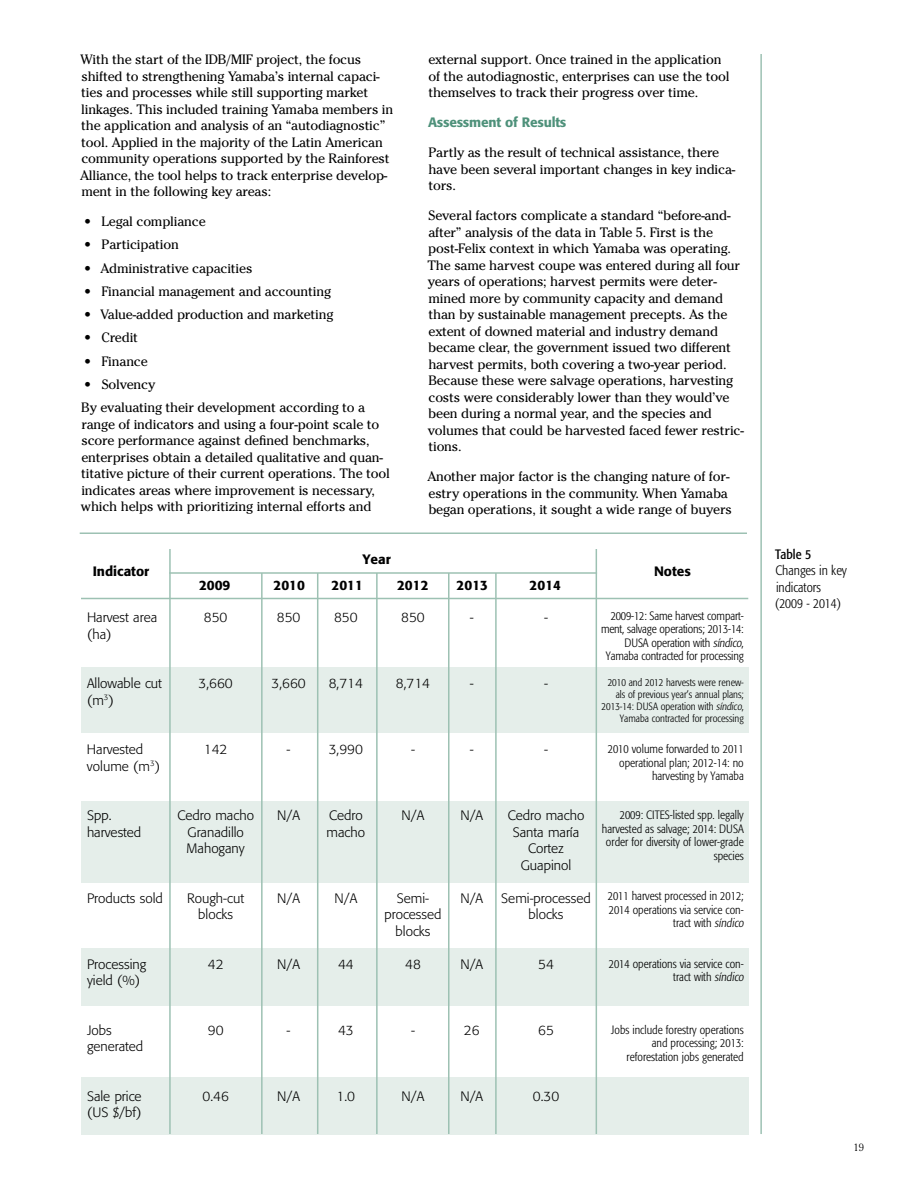
<style>
.page{position:relative;width:918px;height:1188px;background:#fff}
.page>*{position:absolute;margin:0;border:0;box-sizing:border-box;transform-origin:0 0}
.t1{font:13.5px/16.5px "Cheltenham";letter-spacing:-.015em;color:#000}
.t2{font:300 13.5px/16.5px "Formata";color:#000}
.t3{font:500 13.5px "Formata";color:#000}
.t4{font:300 condensed 13.5px/16.2px "Formata";color:#000}
.t5{font:500 13.5px "Formata";letter-spacing:-.015em;color:#4e917a}
.t6{font:condensed 13.5px "Formata";letter-spacing:.005em;color:#000}
.t7{font:300 condensed 12px/13.5px "Formata";color:#000;text-align:right}
.t8{font:300 condensed 10.5px/12px "Formata";color:#000;text-align:right}
.t9{font:300 10.5px "Cheltenham";color:#000}
.s1{font-style:italic}
</style>
<div class="page">
<hr style="left:760px;top:54px;width:2px;height:1080px;background:#9dc1b3">
<hr style="left:80px;top:532px;width:667px;height:2px;background:#9dc1b3">
<div style="left:81px;top:1077px;width:667px;height:57px;background:#e5eeea"></div>
<div style="left:81px;top:948px;width:667px;height:57px;background:#e5eeea"></div>
<div style="left:81px;top:801px;width:667px;height:81px;background:#e5eeea"></div>
<div style="left:81px;top:668px;width:667px;height:65px;background:#e5eeea"></div>
<hr style="left:81px;top:598px;width:667px;height:1px;background:#9dc1b3">
<hr style="left:169px;top:572px;width:428px;height:2px;background:#9dc1b3">
<hr style="left:169px;top:549px;width:2px;height:585px;background:#9dc1b3">
<hr style="left:261px;top:573px;width:2px;height:561px;background:#9dc1b3">
<hr style="left:317px;top:573px;width:1px;height:561px;background:#9dc1b3">
<hr style="left:376px;top:573px;width:2px;height:561px;background:#9dc1b3">
<hr style="left:448px;top:573px;width:2px;height:561px;background:#9dc1b3">
<hr style="left:495px;top:573px;width:2px;height:561px;background:#9dc1b3">
<hr style="left:596px;top:549px;width:1px;height:585px;background:#9dc1b3">
<p class="t1" style="left:80px;top:51px;width:315px">With the start of the IDB/MIF project, the focus shifted to strengthening Yamaba’s internal capaci&shy;ties and processes while still supporting market linkages. This included training Yamaba members in the application and analysis of an “autodiagnostic” tool. Applied in the majority of the Latin American community operations supported by the Rainforest Alliance, the tool helps to track enterprise develop&shy;ment in the following key areas:</p>
<p class="t1" style="left:84px;top:213px;width:123px">• Legal compliance</p>
<p class="t1" style="left:84px;top:236px;width:96px">• Participation</p>
<p class="t1" style="left:84px;top:260px;width:170px">• Administrative capacities</p>
<p class="t1" style="left:84px;top:283px;width:249px">• Financial management and accounting</p>
<p class="t1" style="left:84px;top:306px;width:251px">• Value-added production and marketing</p>
<p class="t1" style="left:84px;top:329px;width:56px">• Credit</p>
<p class="t1" style="left:84px;top:353px;width:65px">• Finance</p>
<p class="t1" style="left:81px;top:373px;width:285px;line-height:23.2px">• Solvency<br>By evaluating their development according to a</p>
<p class="t1" style="left:81px;top:416px;width:310px">range of indicators and using a four-point scale to score performance against defined benchmarks, enterprises obtain a detailed qualitative and quan&shy;titative picture of their current operations. The tool indicates areas where improvement is necessary, which helps with prioritizing internal efforts and</p>
<p class="t1" style="left:428px;top:51px;width:303px">external support. Once trained in the application of the autodiagnostic, enterprises can use the tool themselves to track their progress over time.</p>
<p class="t5" style="left:428px;top:114px;width:140px">Assessment of Results</p>
<p class="t1" style="left:428px;top:144px;width:309px">Partly as the result of technical assistance, there have been several important changes in key indica&shy;tors.</p>
<p class="t1" style="left:428px;top:207px;width:318px">Several factors complicate a standard “before-and&shy;after” analysis of the data in Table 5. First is the post-Felix context in which Yamaba was operating.<br>The same harvest coupe was entered during all four years of operations; harvest permits were deter&shy;mined more by community capacity and demand than by sustainable management precepts. As the extent of downed material and industry demand became clear, the government issued two different harvest permits, both covering a two-year period.<br>Because these were salvage operations, harvesting costs were considerably lower than they would’ve been during a normal year, and the species and volumes that could be harvested faced fewer restric&shy;tions.</p>
<p class="t1" style="left:427px;top:468px;width:306px">Another major factor is the changing nature of for&shy;estry operations in the community. When Yamaba began operations, it sought a wide range of buyers</p>
<p class="t3" style="left:362px;top:551px;width:30px">Year</p>
<p class="t3" style="left:93px;top:563px;width:58px">Indicator</p>
<p class="t3" style="left:654px;top:563px;width:38px">Notes</p>
<p class="t3" style="left:274px;top:577px;width:33px">2010</p>
<p class="t3" style="left:332px;top:577px;width:33px">2011</p>
<p class="t3" style="left:397px;top:577px;width:33px">2012</p>
<p class="t3" style="left:199px;top:577px;width:33px">2009</p>
<p class="t3" style="left:457px;top:577px;width:33px">2013</p>
<p class="t3" style="left:530px;top:577px;width:33px">2014</p>
<p class="t2" style="left:87px;top:609px;width:72px">Harvest area (ha)</p>
<p class="t2" style="left:87px;top:675px;width:76px">Allowable cut (m<sup>3</sup>)</p>
<p class="t2" style="left:87px;top:741px;width:75px">Harvested volume (m<sup>3</sup>)</p>
<p class="t2" style="left:87px;top:807px;width:56px">Spp. harvested</p>
<p class="t2" style="left:87px;top:890px;width:77px">Products sold</p>
<p class="t2" style="left:87px;top:956px;width:61px">Processing yield (%)</p>
<p class="t2" style="left:87px;top:1022px;width:58px">Jobs generated</p>
<p class="t2" style="left:87px;top:1088px;width:56px">Sale price (US $/bf)</p>
<p class="t2" style="left:204px;top:609px;width:25px">850</p>
<p class="t2" style="left:199px;top:675px;width:36px">3,660</p>
<p class="t2" style="left:204px;top:741px;width:25px">142</p>
<p class="t2" style="left:177px;top:807px;width:78px;text-align:center">Cedro macho<br>Granadillo<br>Mahogany</p>
<p class="t2" style="left:187px;top:890px;width:58px;text-align:center">Rough-cut blocks</p>
<p class="t2" style="left:208px;top:956px;width:17px">42</p>
<p class="t2" style="left:208px;top:1022px;width:17px">90</p>
<p class="t2" style="left:202px;top:1088px;width:28px">0.46</p>
<p class="t2" style="left:277px;top:609px;width:25px">850</p>
<p class="t2" style="left:271px;top:675px;width:36px">3,660</p>
<p class="t2" style="left:287px;top:741px;width:5px">-</p>
<p class="t2" style="left:277px;top:807px;width:24px">N/A</p>
<p class="t2" style="left:277px;top:890px;width:24px">N/A</p>
<p class="t2" style="left:277px;top:956px;width:24px">N/A</p>
<p class="t2" style="left:287px;top:1022px;width:5px">-</p>
<p class="t2" style="left:277px;top:1088px;width:24px">N/A</p>
<p class="t2" style="left:334px;top:609px;width:25px">850</p>
<p class="t2" style="left:401px;top:609px;width:25px">850</p>
<p class="t2" style="left:329px;top:675px;width:36px">8,714</p>
<p class="t2" style="left:396px;top:675px;width:36px">8,714</p>
<p class="t2" style="left:329px;top:741px;width:36px">3,990</p>
<p class="t2" style="left:411px;top:741px;width:5px">-</p>
<p class="t2" style="left:327px;top:807px;width:40px">Cedro macho</p>
<p class="t2" style="left:402px;top:807px;width:24px">N/A</p>
<p class="t2" style="left:335px;top:890px;width:24px">N/A</p>
<p class="t2" style="left:338px;top:956px;width:17px">44</p>
<p class="t2" style="left:384px;top:890px;width:59px;text-align:center">Semi&shy;processed blocks</p>
<p class="t2" style="left:405px;top:956px;width:17px">48</p>
<p class="t2" style="left:470px;top:609px;width:5px">-</p>
<p class="t2" style="left:470px;top:675px;width:5px">-</p>
<p class="t2" style="left:470px;top:741px;width:5px">-</p>
<p class="t2" style="left:460px;top:807px;width:24px">N/A</p>
<p class="t2" style="left:460px;top:890px;width:24px">N/A</p>
<p class="t2" style="left:460px;top:956px;width:24px">N/A</p>
<p class="t2" style="left:544px;top:609px;width:5px">-</p>
<p class="t2" style="left:544px;top:675px;width:5px">-</p>
<p class="t2" style="left:544px;top:741px;width:5px">-</p>
<p class="t2" style="left:508px;top:807px;width:78px;text-align:center">Cedro macho<br>Santa maría<br>Cortez<br>Guapinol</p>
<p class="t2" style="left:501px;top:890px;width:91px;text-align:center">Semi-processed blocks</p>
<p class="t2" style="left:538px;top:956px;width:17px">54</p>
<p class="t7" style="left:601px;top:609px;width:144px">2009-12: Same harvest compart&shy;ment, salvage operations; 2013-14:<br>DUSA operation with <span class="s1">síndico</span>, Yamaba contracted for processing</p>
<p class="t8" style="left:602px;top:676px;width:144px">2010 and 2012 harvests were renew&shy;als of previous year’s annual plans; 2013-14: DUSA operation with <span class="s1">síndico</span>, Yamaba contracted for processing</p>
<p class="t7" style="left:608px;top:742px;width:138px">2010 volume forwarded to 2011 operational plan; 2012-14: no harvesting by Yamaba</p>
<p class="t7" style="left:602px;top:808px;width:143px">2009: CITES-listed spp. legally harvested as salvage; 2014: DUSA order for diversity of lower-grade species</p>
<p class="t7" style="left:608px;top:889px;width:140px">2011 harvest processed in 2012;<br>2014 operations via service con&shy;tract with <span class="s1">síndico</span></p>
<p class="t7" style="left:609px;top:957px;width:139px">2014 operations via service con&shy;tract with <span class="s1">síndico</span></p>
<p class="t2" style="left:338px;top:1022px;width:17px">43</p>
<p class="t2" style="left:411px;top:1022px;width:5px">-</p>
<p class="t2" style="left:464px;top:1022px;width:17px">26</p>
<p class="t2" style="left:538px;top:1022px;width:17px">65</p>
<p class="t7" style="left:611px;top:1023px;width:134px">Jobs include forestry operations and processing; 2013: reforestation jobs generated</p>
<p class="t2" style="left:337px;top:1088px;width:20px">1.0</p>
<p class="t2" style="left:402px;top:1088px;width:24px">N/A</p>
<p class="t2" style="left:460px;top:1088px;width:24px">N/A</p>
<p class="t2" style="left:533px;top:1088px;width:28px">0.30</p>
<p class="t6" style="left:775px;top:546px;width:38px">Table 5</p>
<p class="t4" style="left:775px;top:563px;width:73px">Changes in key indicators (2009 - 2014)</p>
<p class="t9" style="left:854px;top:1141px;width:12px">19</p>
</div>
